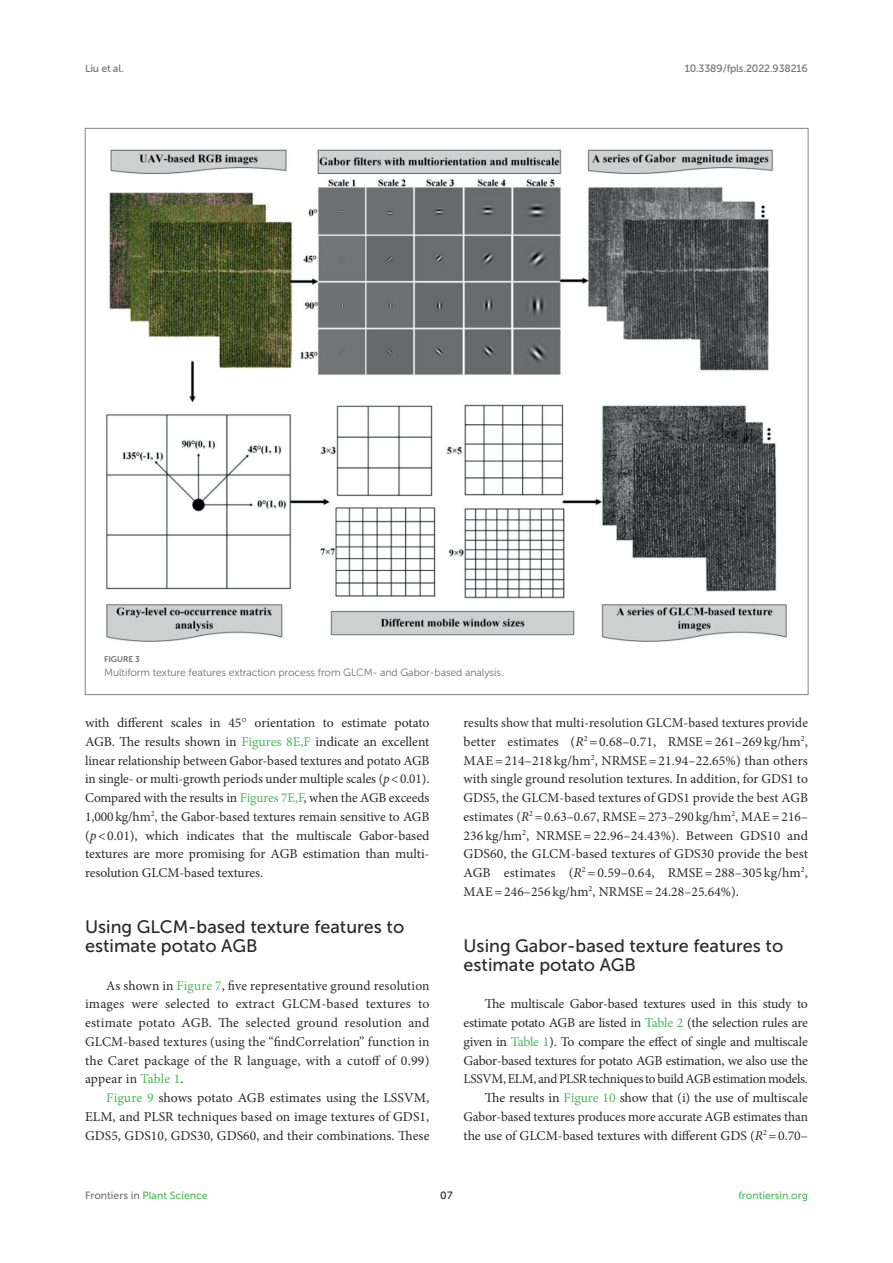
<style>
.page{position:relative;width:893px;height:1263px;background:#fff}
.page>*{position:absolute;margin:0;border:0;box-sizing:border-box;transform-origin:0 0}
.HEAD_2{font:18px/18.8px "Museo Sans 500";color:#292929}
.TEXT_FLUSH{font:13.5px/18.8px "Minion Pro";letter-spacing:-.005em;color:#292929;text-align:justify}
.TEXT{font:13.5px/18.8px "Minion Pro";letter-spacing:.005em;color:#292929;text-align:justify}
.FIG_LEG{font:10.5px "Museo Sans 300";letter-spacing:-.01em;color:#6f6f70}
.t1{font:10.5px "Museo Sans 500";color:#49b856}
.t2{font:10.5px "Museo Sans 500";letter-spacing:-.015em;color:#6f6f70}
.t3{font:10.5px "Museo Sans 500";color:#231f20}
.FIG_HD{font:8.25px "Museo Sans 700";letter-spacing:-.01em;color:#6f6f70}
.s1{font-family:"STIX"}
.s2{color:#49b856}
.s3{font-style:italic}
.s4{color:#6f6f70}
</style>
<div class="page">
<img style="left:106px;top:149px;width:681px;height:493px">
<p class="t2" style="left:85px;top:63px;width:40px">Liu et al.</p>
<p class="t2" style="left:685px;top:63px;width:125px">10.3389/fpls.2022.938216</p>
<p class="FIG_HD" style="left:104px;top:655px;width:37px">FIGURE 3</p>
<p class="FIG_LEG" style="left:104px;top:666px;width:401px">Multiform texture features extraction process from GLCM- and Gabor-based analysis.</p>
<p class="TEXT_FLUSH" style="left:85px;top:713px;width:346px">with different scales in 45<span class="s1">°</span> orientation to estimate potato AGB. The results shown in <span class="s2">Figures 8E,F</span> indicate an excellent linear relationship between Gabor-based textures and potato AGB in single- or multi-growth periods under multiple scales (<span class="s3">p</span>&lt;0.01).<br>Compared with the results in <span class="s2">Figures 7E,F</span>, when the AGB exceeds 1,000kg/hm<sup>2</sup>, the Gabor-based textures remain sensitive to AGB (<span class="s3">p</span>&lt;0.01), which indicates that the multiscale Gabor-based textures are more promising for AGB estimation than multi&shy;resolution GLCM-based textures.</p>
<p class="HEAD_2" style="left:85px;top:918px;width:321px">Using GLCM-based texture features to estimate potato AGB</p>
<p class="TEXT_FLUSH" style="left:85px;top:976px;width:346px;text-indent:21px">As shown in <span class="s2">Figure 7</span>, five representative ground resolution images were selected to extract GLCM-based textures to estimate potato AGB. The selected ground resolution and GLCM-based textures (using the “findCorrelation” function in the Caret package of the R language, with a cutoff of 0.99) appear in <span class="s2">Table 1</span>.</p>
<p class="TEXT" style="left:85px;top:1088px;width:346px;text-indent:21px"><span class="s2">Figure 9</span> shows potato AGB estimates using the LSSVM, ELM, and PLSR techniques based on image textures of GDS1, GDS5, GDS10, GDS30, GDS60, and their combinations. These</p>
<p class="TEXT" style="left:463px;top:713px;width:346px">results show that multi-resolution GLCM-based textures provide better estimates (<span class="s3">R</span><sup>2</sup> =0.68–0.71, RMSE=261–269 kg/hm<sup>2</sup>, MAE=214–218 kg/hm<sup>2</sup>, NRMSE=21.94–22.65%) than others with single ground resolution textures. In addition, for GDS1 to GDS5, the GLCM-based textures of GDS1 provide the best AGB estimates (<span class="s3">R</span><sup>2</sup> =0.63–0.67, RMSE=273–290 kg/hm<sup>2</sup>, MAE=216– 236 kg/hm<sup>2</sup>, NRMSE=22.96–24.43%). Between GDS10 and GDS60, the GLCM-based textures of GDS30 provide the best AGB estimates (<span class="s3">R</span><sup>2</sup> =0.59–0.64, RMSE=288–305 kg/hm<sup>2</sup>, MAE=246–256 kg/hm<sup>2</sup>, NRMSE=24.28–25.64%).</p>
<p class="HEAD_2" style="left:463px;top:936px;width:321px">Using Gabor-based texture features to estimate potato AGB</p>
<p class="TEXT_FLUSH" style="left:463px;top:995px;width:346px;text-indent:21px">The multiscale Gabor-based textures used in this study to estimate potato AGB are listed in <span class="s2">Table 2</span> (the selection rules are given in <span class="s2">Table 1</span>). To compare the effect of single and multiscale Gabor-based textures for potato AGB estimation, we also use the LSSVM, ELM, and PLSR techniques to build AGB estimation models.</p>
<p class="TEXT" style="left:463px;top:1088px;width:346px;text-indent:21px">The results in <span class="s2">Figure 10</span> show that (i) the use of multiscale Gabor-based textures produces more accurate AGB estimates than the use of GLCM-based textures with different GDS (<span class="s3">R</span><sup>2</sup> =0.70–</p>
<p class="t1" style="left:85px;top:1190px;width:124px"><span class="s4">Frontiers in</span> Plant Science</p>
<p class="t3" style="left:440px;top:1190px;width:14px">07</p>
<p class="t1" style="left:738px;top:1190px;width:71px">frontiersin.org</p>
</div>
